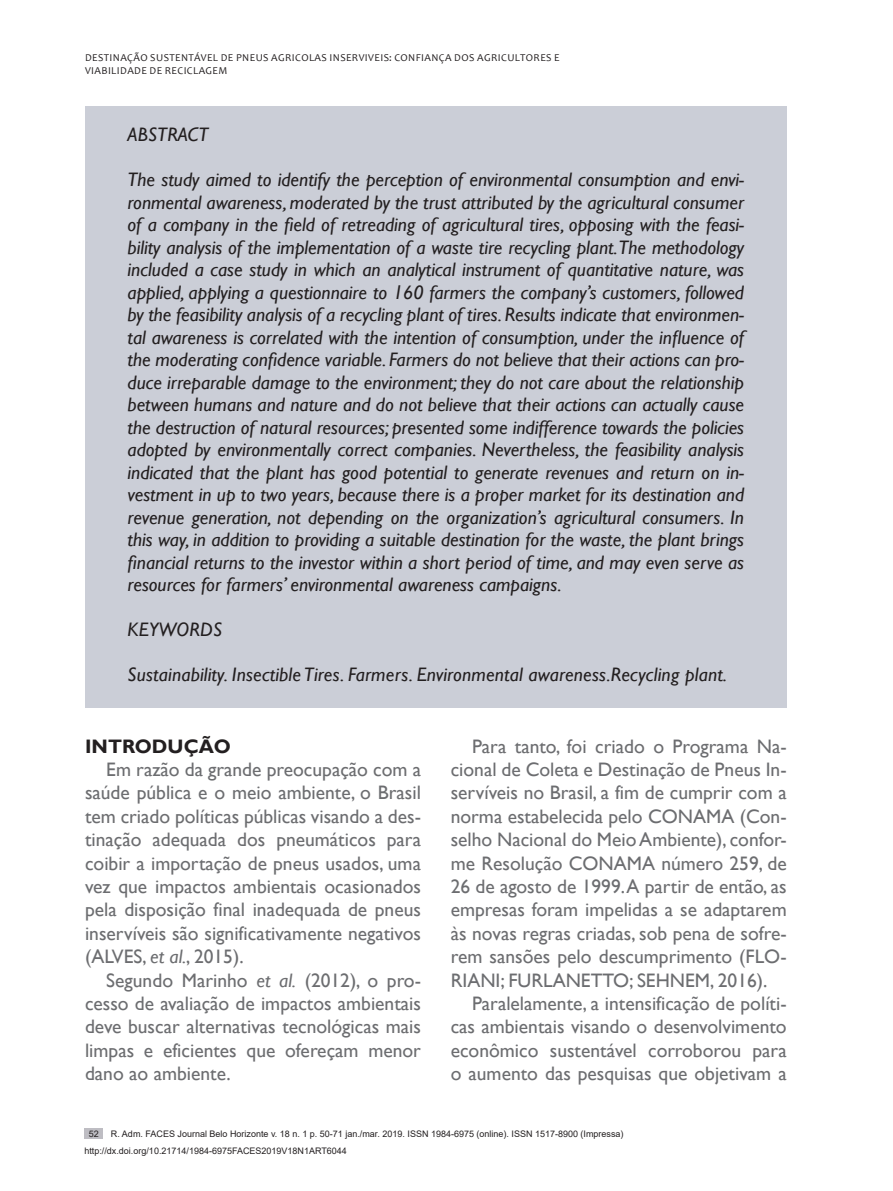
<style>
.page{position:relative;width:893px;height:1191px;background:#fff}
.page>*{position:absolute;margin:0;border:0;box-sizing:border-box;transform-origin:0 0}
._0_-_TEXTO_ABSTRACT{font:italic 19.5px/22.5px "Gill Sans";letter-spacing:.01em;color:#231f20;text-align:justify}
.t1{font:19.5px/23.4px "Gill Sans";color:#6c6d70;text-align:justify}
._0_-_INTERTIT_-_TEXT{font:700 19.5px "Gill Sans";color:#231f20}
.t2{font:10.5px/12.6px "Candara";letter-spacing:.04em;color:#231f20}
.t3{font:9px/17.2px "Arial";color:#231f20}
.s1{font-style:italic}
</style>
<div class="page">
<div style="left:84px;top:1128px;width:19px;height:10px;background:#bebdc3"></div>
<div style="left:85px;top:106px;width:702px;height:602px;background:#cbced7"></div>
<p class="t2" style="left:85px;top:51px;width:476px">DESTINAÇÃO SUSTENTÁVEL DE PNEUS AGRICOLAS INSERVIVEIS: CONFIANÇA DOS AGRICULTORES E<br>VIABILIDADE DE RECICLAGEM</p>
<p class="_0_-_TEXTO_ABSTRACT" style="left:128px;top:124px;width:82px">ABSTRACT</p>
<p class="_0_-_TEXTO_ABSTRACT" style="left:128px;top:169px;width:618px">The study aimed to identify the perception of environmental consumption and envi&shy;ronmental awareness, moderated by the trust attributed by the agricultural consumer of a company in the field of retreading of agricultural tires, opposing with the feasi&shy;bility analysis of the implementation of a waste tire recycling plant.The methodology included a case study in which an analytical instrument of quantitative nature, was applied, applying a questionnaire to 160 farmers the company’s customers, followed by the feasibility analysis of a recycling plant of tires. Results indicate that environmen&shy;tal awareness is correlated with the intention of consumption, under the influence of the moderating confidence variable. Farmers do not believe that their actions can pro&shy;duce irreparable damage to the environment; they do not care about the relationship between humans and nature and do not believe that their actions can actually cause the destruction of natural resources; presented some indifference towards the policies adopted by environmentally correct companies. Nevertheless, the feasibility analysis indicated that the plant has good potential to generate revenues and return on in&shy;vestment in up to two years, because there is a proper market for its destination and revenue generation, not depending on the organization’s agricultural consumers. In this way, in addition to providing a suitable destination for the waste, the plant brings financial returns to the investor within a short period of time, and may even serve as resources for farmers’ environmental awareness campaigns.</p>
<p class="_0_-_TEXTO_ABSTRACT" style="left:128px;top:619px;width:96px">KEYWORDS</p>
<p class="_0_-_TEXTO_ABSTRACT" style="left:128px;top:664px;width:601px">Sustainability. Insectible Tires. Farmers. Environmental awareness.Recycling plant.</p>
<p class="_0_-_INTERTIT_-_TEXT" style="left:85px;top:734px;width:147px">INTRODUÇÃO</p>
<p class="t1" style="left:85px;top:758px;width:337px;text-indent:21px">Em razão da grande preocupação com a saúde pública e o meio ambiente, o Brasil tem criado políticas públicas visando a des&shy;tinação adequada dos pneumáticos para coibir a importação de pneus usados, uma vez que impactos ambientais ocasionados pela disposição final inadequada de pneus inservíveis são significativamente negativos (ALVES, <span class="s1">et al.</span>, 2015).</p>
<p class="t1" style="left:85px;top:968px;width:337px;text-indent:21px">Segundo Marinho <span class="s1">et al.</span> (2012), o pro&shy;cesso de avaliação de impactos ambientais deve buscar alternativas tecnológicas mais limpas e eficientes que ofereçam menor dano ao ambiente.</p>
<p class="t1" style="left:451px;top:734px;width:337px;text-indent:21px">Para tanto, foi criado o Programa Na&shy;cional de Coleta e Destinação de Pneus In&shy;servíveis no Brasil, a fim de cumprir com a norma estabelecida pelo CONAMA (Con&shy;selho Nacional do Meio Ambiente), confor&shy;me Resolução CONAMA número 259, de 26 de agosto de 1999. A partir de então, as empresas foram impelidas a se adaptarem às novas regras criadas, sob pena de sofre&shy;rem sansões pelo descumprimento (FLO-RIANI; FURLANETTO; SEHNEM, 2016).</p>
<p class="t1" style="left:451px;top:992px;width:337px;text-indent:21px">Paralelamente, a intensificação de políti&shy;cas ambientais visando o desenvolvimento econômico sustentável corroborou para o aumento das pesquisas que objetivam a</p>
<p class="t3" style="left:89px;top:1124px;width:12px">52</p>
<p class="t3" style="left:84px;top:1124px;width:541px;text-indent:27px">R. Adm. FACES Journal Belo Horizonte v. 18 n. 1 p. 50-71 jan./mar. 2019. ISSN 1984-6975 (online). ISSN 1517-8900 (Impressa) http://dx.doi.org/10.21714/1984-6975FACES2019V18N1ART6044</p>
</div>
